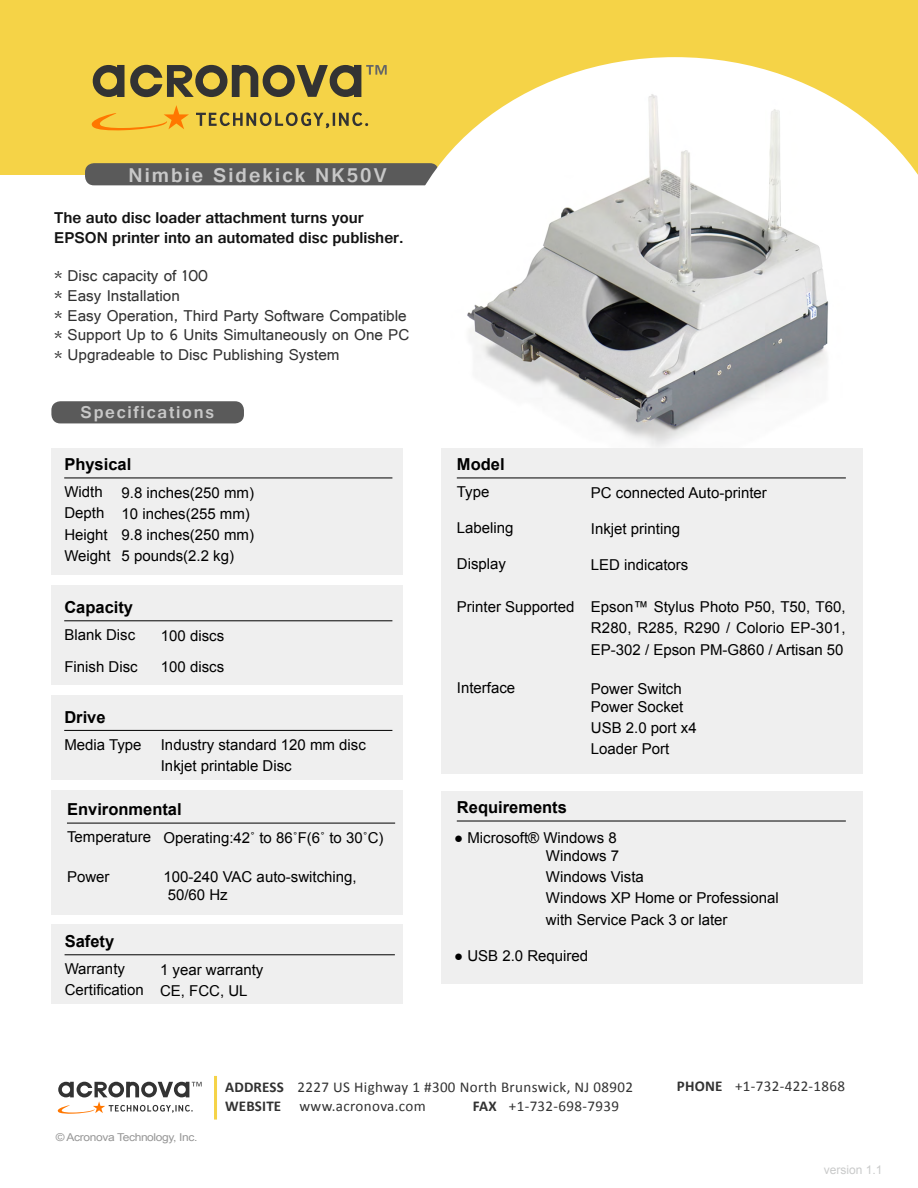
<style>
.page{position:relative;width:918px;height:1188px;background:#fff}
.page>*{position:absolute;margin:0;border:0;box-sizing:border-box;transform-origin:0 0}
.t1{font:700 21px "Gautami";letter-spacing:.1em;color:#c8c8c8}
.t2{font:700 18px "Gautami";letter-spacing:.1em;color:#c8c8c8}
.t3{font:16.5px/19.8px "Gautami";color:#323232}
.t4{font:700 16.5px/19.8px "Gautami";color:#141414}
.t5{font:700 16.5px "Arial";color:#000}
.t6{font:15px/21.1px "Arial";color:#000}
.t7{font:15px "Calibri";letter-spacing:.025em;color:#323232}
.t8{font:700 15px "Calibri";letter-spacing:.01em;color:#323232}
.t9{font:12px "Arial";color:#c9caca}
.t10{font:10.8px "Arial";letter-spacing:-.03em;color:#969696;scale:1.11 1}
.s1{font-family:"Sim Sun Ext B"}
</style>
<div class="page">
<div style="left:0;top:0;width:918px;height:174px;background:#f5d347"></div>
<svg style="left:196px;top:112px;width:172px;height:16px"></svg>
<svg style="left:92px;top:105px;width:97px;height:26px"></svg>
<svg style="left:93px;top:65px;width:294px;height:32px"></svg>
<div style="left:85px;top:163px;width:354px;height:22px;background:#5a5a5a;border-radius:9px"></div>
<svg style="left:395px;top:57px;width:523px;height:469px"></svg>
<svg style="left:58px;top:1082px;width:144px;height:32px"></svg>
<hr style="left:214px;top:1076px;width:3px;height:44px;background:#f5d347">
<div style="left:51px;top:448px;width:351px;height:127px;background:#efefef"></div>
<hr style="left:64px;top:478px;width:328px;height:1px;background:#000">
<div style="left:51px;top:401px;width:193px;height:22px;background:#5a5a5a;border-radius:9px"></div>
<div style="left:51px;top:585px;width:351px;height:100px;background:#efefef"></div>
<hr style="left:64px;top:621px;width:328px;height:1px;background:#000">
<div style="left:51px;top:695px;width:351px;height:85px;background:#efefef"></div>
<hr style="left:64px;top:730px;width:328px;height:1px;background:#000">
<div style="left:51px;top:790px;width:351px;height:124px;background:#efefef"></div>
<hr style="left:67px;top:823px;width:328px;height:1px;background:#000">
<div style="left:441px;top:448px;width:421px;height:326px;background:#efefef"></div>
<hr style="left:457px;top:478px;width:389px;height:1px;background:#000">
<div style="left:51px;top:925px;width:351px;height:79px;background:#efefef"></div>
<hr style="left:65px;top:955px;width:330px;height:1px;background:#000">
<div style="left:441px;top:791px;width:421px;height:193px;background:#efefef"></div>
<hr style="left:457px;top:821px;width:389px;height:1px;background:#000">
<h1 class="t1" style="left:128px;top:163px;width:260px">Nimbie Sidekick NK50V</h1>
<p class="t4" style="left:54px;top:207px;width:351px">The auto disc loader attachment turns your<br>EPSON printer into an automated disc publisher.</p>
<p class="t3" style="left:54px;top:265px;width:357px"><span class="s1">*</span> Disc capacity of 100<br><span class="s1">*</span> Easy Installation<br><span class="s1">*</span> Easy Operation, Third Party Software Compatible <span class="s1">*</span> Support Up to 6 Units Simultaneously on One PC <span class="s1">*</span> Upgradeable to Disc Publishing System</p>
<p class="t2" style="left:81px;top:401px;width:135px">Specifications</p>
<p class="t5" style="left:64px;top:453px;width:68px">Physical</p>
<p class="t6" style="left:64px;top:482px;width:48px">Width<br>Depth<br>Height<br>Weight</p>
<p class="t6" style="left:121px;top:482px;width:134px">9.8 inches(250 mm)<br>10 inches(255 mm)<br>9.8 inches(250 mm)<br>5 pounds(2.2 kg)</p>
<p class="t5" style="left:64px;top:596px;width:70px">Capacity</p>
<p class="t6" style="left:64px;top:619px;width:75px;line-height:31.8px">Blank Disc<br>Finish Disc</p>
<p class="t6" style="left:161px;top:620px;width:65px;line-height:31.8px">100 discs<br>100 discs</p>
<p class="t5" style="left:64px;top:706px;width:43px">Drive</p>
<p class="t6" style="left:64px;top:734px;width:79px">Media Type</p>
<p class="t6" style="left:161px;top:735px;width:207px">Industry standard 120 mm disc<br>Inkjet printable Disc</p>
<p class="t5" style="left:67px;top:798px;width:116px">Environmental</p>
<p class="t6" style="left:67px;top:827px;width:86px">Temperature</p>
<p class="t6" style="left:67px;top:866px;width:44px">Power</p>
<p class="t6" style="left:164px;top:827px;width:222px">Operating:42˚ to 86˚F(6˚ to 30˚C)</p>
<p class="t6" style="left:164px;top:868px;width:195px;line-height:18px">100-240 VAC auto-switching,<br>50/60 Hz</p>
<p class="t5" style="left:65px;top:930px;width:51px">Safety</p>
<p class="t6" style="left:65px;top:958px;width:81px">Warranty<br>Certification</p>
<p class="t6" style="left:160px;top:959px;width:105px">1 year warranty<br>CE, FCC, UL</p>
<p class="t5" style="left:457px;top:453px;width:49px">Model</p>
<p class="t6" style="left:457px;top:482px;width:34px">Type</p>
<p class="t6" style="left:457px;top:518px;width:58px">Labeling</p>
<p class="t6" style="left:457px;top:554px;width:51px">Display</p>
<p class="t6" style="left:457px;top:596px;width:119px">Printer Supported</p>
<p class="t6" style="left:457px;top:678px;width:60px">Interface</p>
<p class="t6" style="left:591px;top:482px;width:177px">PC connected Auto-printer</p>
<p class="t6" style="left:591px;top:518px;width:91px">Inkjet printing</p>
<p class="t6" style="left:591px;top:554px;width:99px">LED indicators</p>
<p class="t6" style="left:591px;top:596px;width:256px;text-align:justify">Epson™ Stylus Photo P50, T50, T60, R280, R285, R290 / Colorio EP-301, EP-302 / Epson PM-G860 / Artisan 50</p>
<p class="t6" style="left:591px;top:680px;width:94px;line-height:18px">Power Switch<br>Power Socket</p>
<p class="t6" style="left:591px;top:717px;width:107px">USB 2.0 port x4<br>Loader Port</p>
<p class="t5" style="left:457px;top:796px;width:112px">Requirements</p>
<p class="t6" style="left:454px;top:829px;width:167px;line-height:18px;text-align:right">● Microsoft® Windows 8<br>Windows 7</p>
<p class="t6" style="left:546px;top:866px;width:235px">Windows Vista<br>Windows XP Home or Professional with Service Pack 3 or later</p>
<p class="t6" style="left:454px;top:945px;width:136px">● USB 2.0 Required</p>
<p class="t10" style="left:56px;top:1130px;width:129px">© Acronova Technology, Inc.</p>
<p class="t8" style="left:225px;top:1078px;width:60px">ADDRESS</p>
<p class="t8" style="left:677px;top:1076px;width:47px">PHONE</p>
<p class="t8" style="left:225px;top:1097px;width:58px">WEBSITE</p>
<p class="t8" style="left:473px;top:1097px;width:25px">FAX</p>
<p class="t7" style="left:297px;top:1078px;width:337px">2227 US Highway 1 #300 North Brunswick, NJ 08902</p>
<p class="t7" style="left:735px;top:1077px;width:112px">+1-732-422-1868</p>
<p class="t7" style="left:299px;top:1097px;width:128px">www.acronova.com</p>
<p class="t7" style="left:509px;top:1097px;width:112px">+1-732-698-7939</p>
<p class="t9" style="left:824px;top:1162px;width:60px">version 1.1</p>
</div>
